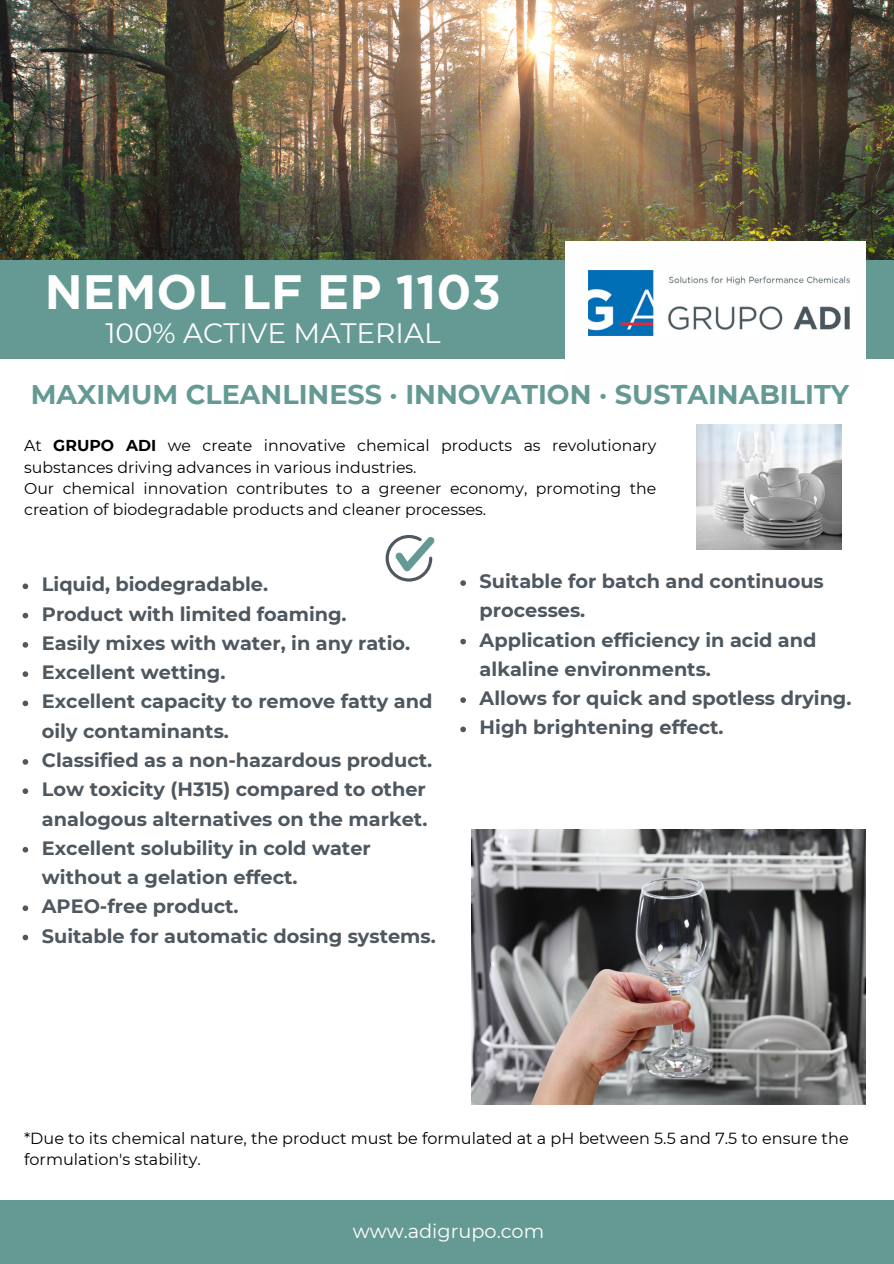
<style>
.page{position:relative;width:894px;height:1264px;background:#fff}
.page>*{position:absolute;margin:0;border:0;box-sizing:border-box;transform-origin:0 0}
.t1{font:700 48px "Gotham";color:#fefefe}
.t2{font:28.05px "Montserrat";color:#fff}
.t3{font:700 27px "Montserrat";color:#659a94}
.t4{font:700 19.35px/29.2px "Montserrat";color:#4f575f}
.t5{font:19.35px "Montserrat";color:#fff}
.t6{font:16.05px/21.3px "Montserrat";color:#000}
.t7{font:15.75px/21.3px "Montserrat";color:#000}
.s1{font-weight:700}
</style>
<div class="page">
<div style="left:0;top:1200px;width:893px;height:63px;background:#659a94"></div>
<div style="left:0;top:260px;width:893px;height:99px;background:#659a94"></div>
<svg style="left:385px;top:535px;width:49px;height:46px"></svg>
<img style="left:0;top:0;width:893px;height:260px">
<div style="left:565px;top:241px;width:300px;height:147px;background:#fefefe"></div>
<img style="left:588px;top:271px;width:262px;height:64px">
<img style="left:696px;top:424px;width:144px;height:125px">
<img style="left:471px;top:829px;width:394px;height:275px">
<svg style="left:23px;top:583px;width:5px;height:6px"></svg>
<svg style="left:23px;top:612px;width:5px;height:6px"></svg>
<svg style="left:23px;top:642px;width:5px;height:5px"></svg>
<svg style="left:23px;top:671px;width:5px;height:6px"></svg>
<svg style="left:23px;top:700px;width:5px;height:6px"></svg>
<svg style="left:23px;top:759px;width:5px;height:5px"></svg>
<svg style="left:23px;top:788px;width:5px;height:6px"></svg>
<svg style="left:23px;top:846px;width:5px;height:6px"></svg>
<svg style="left:23px;top:905px;width:5px;height:6px"></svg>
<svg style="left:23px;top:934px;width:5px;height:6px"></svg>
<svg style="left:460px;top:580px;width:6px;height:6px"></svg>
<svg style="left:460px;top:638px;width:6px;height:6px"></svg>
<svg style="left:460px;top:697px;width:6px;height:6px"></svg>
<svg style="left:460px;top:726px;width:6px;height:6px"></svg>
<p class="t1" style="left:45px;top:273px;width:458px">NEMOL LF EP 1103</p>
<p class="t2" style="left:105px;top:316px;width:336px">100% ACTIVE MATERIAL</p>
<p class="t3" style="left:31px;top:378px;width:819px">MAXIMUM CLEANLINESS · INNOVATION · SUSTAINABILITY</p>
<h2 class="t7" style="left:24px;top:435px;width:633px">At <span class="s1">GRUPO ADI</span> we create innovative chemical products as revolutionary substances driving advances in various industries.</h2>
<p class="t7" style="left:24px;top:477px;width:633px">Our chemical innovation contributes to a greener economy, promoting the creation of biodegradable products and cleaner processes.</p>
<p class="t4" style="left:42px;top:570px;width:227px">Liquid, biodegradable.</p>
<p class="t4" style="left:42px;top:599px;width:306px">Product with limited foaming.</p>
<p class="t4" style="left:42px;top:628px;width:369px">Easily mixes with water, in any ratio.</p>
<p class="t4" style="left:42px;top:657px;width:185px">Excellent wetting.</p>
<p class="t4" style="left:42px;top:687px;width:392px">Excellent capacity to remove fatty and oily contaminants.</p>
<p class="t4" style="left:42px;top:745px;width:392px">Classified as a non-hazardous product.</p>
<p class="t4" style="left:42px;top:774px;width:387px">Low toxicity (H315) compared to other analogous alternatives on the market.</p>
<p class="t4" style="left:42px;top:833px;width:330px">Excellent solubility in cold water without a gelation effect.</p>
<p class="t4" style="left:42px;top:891px;width:198px">APEO-free product.</p>
<p class="t4" style="left:42px;top:921px;width:395px">Suitable for automatic dosing systems.</p>
<p class="t4" style="left:479px;top:566px;width:345px">Suitable for batch and continuous processes.</p>
<p class="t4" style="left:479px;top:625px;width:338px">Application efficiency in acid and alkaline environments.</p>
<p class="t4" style="left:479px;top:683px;width:373px">Allows for quick and spotless drying.</p>
<p class="t4" style="left:479px;top:713px;width:245px">High brightening effect.</p>
<p class="t6" style="left:24px;top:1127px;width:825px">*Due to its chemical nature, the product must be formulated at a pH between 5.5 and 7.5 to ensure the formulation's stability.</p>
<p class="t5" style="left:352px;top:1219px;width:193px">www.adigrupo.com</p>
</div>
